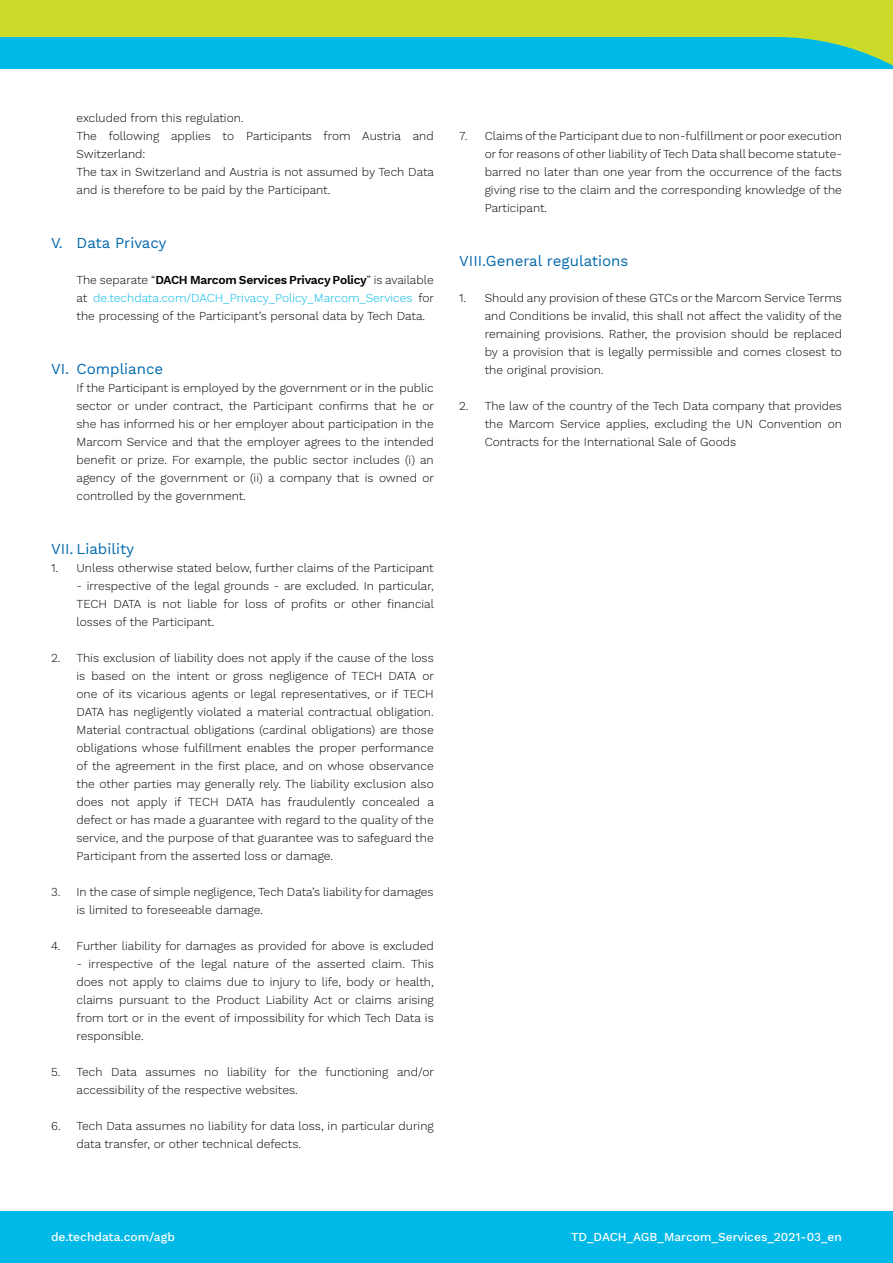
<style>
.page{position:relative;width:893px;height:1263px;background:#fff}
.page>*{position:absolute;margin:0;border:0;box-sizing:border-box;transform-origin:0 0}
.t1{font:15px "Work Sans";color:#0068ac}
.t2{font:300 12px/18px "Work Sans";color:#000;text-align:justify}
.t3{font:500 12px "Work Sans";color:#fff}
.s1{font-weight:600}
.s2{color:#00b9e7}
</style>
<div class="page">
<div style="left:0;top:0;width:893px;height:37px;background:#cbdb2a"></div>
<div style="left:0;top:37px;width:893px;height:31px;background:#00b9e7"></div>
<div style="left:0;top:1212px;width:893px;height:51px;background:#00b9e7"></div>
<p class="t2" style="left:77px;top:109px;width:359px;text-align:left">excluded from this regulation.<br>The following applies to Participants from Austria and Switzerland:<br>The tax in Switzerland and Austria is not assumed by Tech Data and is therefore to be paid by the Participant.</p>
<p class="t1" style="left:51px;top:234px;width:117px">V. Data Privacy</p>
<p class="t2" style="left:77px;top:271px;width:359px">The separate “<span class="s1">DACH Marcom Services Privacy Policy</span>” is available at <span class="s2">de.techdata.com/DACH_Privacy_Policy_Marcom_Services</span> for the processing of the Participant’s personal data by Tech Data.</p>
<p class="t1" style="left:51px;top:360px;width:114px">VI. Compliance</p>
<p class="t2" style="left:77px;top:379px;width:359px">If the Participant is employed by the government or in the public sector or under contract, the Participant confirms that he or she has informed his or her employer about participation in the Marcom Service and that the employer agrees to the intended benefit or prize. For example, the public sector includes (i) an agency of the government or (ii) a company that is owned or controlled by the government.</p>
<p class="t1" style="left:51px;top:540px;width:85px">VII. Liability</p>
<p class="t2" style="left:51px;top:559px;width:384px">1. Unless otherwise stated below, further claims of the Participant</p>
<p class="t2" style="left:77px;top:577px;width:359px">- irrespective of the legal grounds - are excluded. In particular, TECH DATA is not liable for loss of profits or other financial losses of the Participant.</p>
<p class="t2" style="left:77px;top:649px;width:359px;text-indent:-26px">2. This exclusion of liability does not apply if the cause of the loss is based on the intent or gross negligence of TECH DATA or one of its vicarious agents or legal representatives, or if TECH DATA has negligently violated a material contractual obligation.<br>Material contractual obligations (cardinal obligations) are those obligations whose fulfillment enables the proper performance of the agreement in the first place, and on whose observance the other parties may generally rely. The liability exclusion also does not apply if TECH DATA has fraudulently concealed a defect or has made a guarantee with regard to the quality of the service, and the purpose of that guarantee was to safeguard the Participant from the asserted loss or damage.</p>
<p class="t2" style="left:77px;top:883px;width:359px;text-indent:-26px">3. In the case of simple negligence, Tech Data’s liability for damages is limited to foreseeable damage.</p>
<p class="t2" style="left:51px;top:937px;width:384px">4. Further liability for damages as provided for above is excluded</p>
<p class="t2" style="left:77px;top:955px;width:359px">- irrespective of the legal nature of the asserted claim. This does not apply to claims due to injury to life, body or health, claims pursuant to the Product Liability Act or claims arising from tort or in the event of impossibility for which Tech Data is responsible.</p>
<p class="t2" style="left:77px;top:1063px;width:359px;text-indent:-26px">5. Tech Data assumes no liability for the functioning and/or accessibility of the respective websites.</p>
<p class="t2" style="left:77px;top:1117px;width:359px;text-indent:-26px">6. Tech Data assumes no liability for data loss, in particular during data transfer, or other technical defects.</p>
<p class="t2" style="left:485px;top:127px;width:359px;text-indent:-26px">7. Claims of the Participant due to non-fulfillment or poor execution or for reasons of other liability of Tech Data shall become statute&shy;barred no later than one year from the occurrence of the facts giving rise to the claim and the corresponding knowledge of the Participant.</p>
<p class="t1" style="left:459px;top:252px;width:171px">VIII.General regulations</p>
<p class="t2" style="left:485px;top:289px;width:359px;text-indent:-26px">1. Should any provision of these GTCs or the Marcom Service Terms and Conditions be invalid, this shall not affect the validity of the remaining provisions. Rather, the provision should be replaced by a provision that is legally permissible and comes closest to the original provision.</p>
<p class="t2" style="left:485px;top:397px;width:359px;text-indent:-26px">2. The law of the country of the Tech Data company that provides the Marcom Service applies, excluding the UN Convention on Contracts for the International Sale of Goods</p>
<p class="t3" style="left:51px;top:1230px;width:126px">de.techdata.com/agb</p>
<p class="t3" style="left:571px;top:1230px;width:272px">TD_DACH_AGB_Marcom_Services_2021-03_en</p>
</div>
